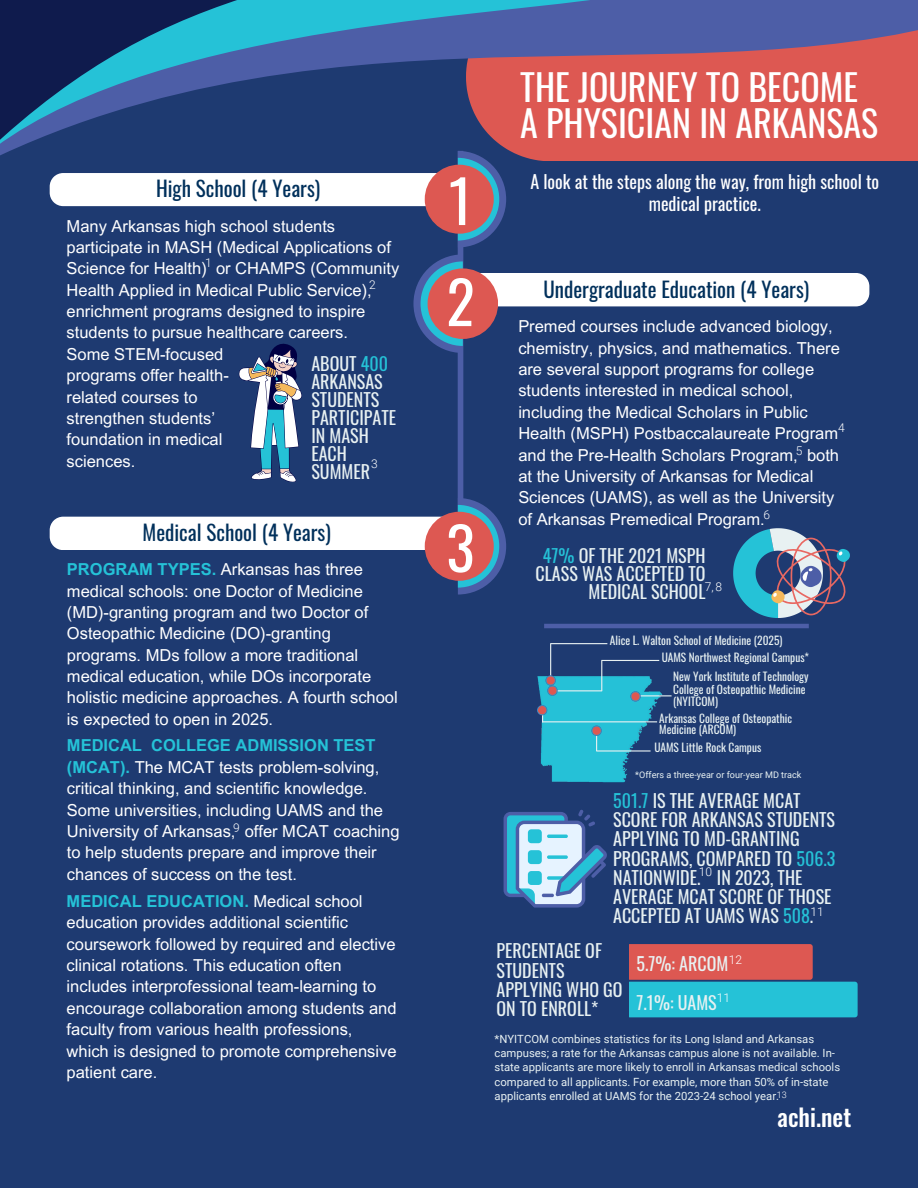
<style>
.page{position:relative;width:918px;height:1188px;background:#1e3a71}
.page>*{position:absolute;margin:0;border:0;box-sizing:border-box;transform-origin:0 0}
.t1{font:58.95px "Oswald";color:#fff}
.t2{font:36px/36px "Oswald";color:#fff}
.t3{font:500 24px "Oswald";color:#fff}
.t4{font:21px "Oswald";color:#00305b}
.t5{font:18px/19.2px "Oswald";color:#e8f1f2}
.t6{font:18px/22.5px "Oswald";color:#fff;text-align:center}
.t7{font:16.5px/21.3px "Arial MT Pro";color:#fff}
.t8{font:300 12px "Roboto";color:#fff}
.t9{font:11.4px/11.4px "Oswald";color:#e8f1f2}
.t10{font:11.25px/14.1px "Roboto";color:#e8f1f2}
.t11{font:9.15px "Roboto";color:#e8f1f2}
.t12{font:300 9px "Roboto";color:#fff}
.s1{color:#25c2d7}
.s2{font-weight:700;color:#25c2d7}
</style>
<div class="page">
<div style="left:458px;top:151px;width:5px;height:389px;background:#4d5ea7"></div>
<svg style="left:733px;top:528px;width:117px;height:90px"></svg>
<svg style="left:604px;top:0;width:314px;height:161px;background:#b2596b"></svg>
<svg style="left:506px;top:0;width:98px;height:161px;background:#a75c71"></svg>
<svg style="left:239px;top:343px;width:63px;height:139px"></svg>
<svg style="left:0;top:0;width:506px;height:247px"></svg>
<div style="left:425px;top:165px;width:69px;height:69px;background:#dd5852;border-radius:50%"></div>
<svg style="left:413px;top:254px;width:456px;height:99px"></svg>
<div style="left:428px;top:268px;width:70px;height:71px;background:#dd5852;border-radius:50%"></div>
<svg style="left:50px;top:498px;width:456px;height:97px"></svg>
<div style="left:425px;top:512px;width:69px;height:69px;background:#dd5852;border-radius:50%"></div>
<svg style="left:504px;top:809px;width:103px;height:99px"></svg>
<svg style="left:630px;top:944px;width:228px;height:73px;background:#6c8796"></svg>
<hr style="left:544px;top:624px;width:265px;height:4px;background:#4d5ea7">
<img style="left:537px;top:673px;width:128px;height:110px">
<hr style="left:542px;top:721px;width:115px;height:1px;background:#e8f1f2">
<hr style="left:596px;top:750px;width:55px;height:2px;background:#e8f1f2">
<hr style="left:633px;top:695px;width:39px;height:1px;background:#e8f1f2">
<svg style="left:630px;top:691px;width:10px;height:10px"></svg>
<hr style="left:550px;top:643px;width:1px;height:36px;background:#e8f1f2">
<hr style="left:551px;top:643px;width:56px;height:1px;background:#e8f1f2">
<svg style="left:591px;top:726px;width:11px;height:25px"></svg>
<svg style="left:537px;top:705px;width:10px;height:17px"></svg>
<hr style="left:556px;top:690px;width:46px;height:1px;background:#e8f1f2">
<svg style="left:545px;top:675px;width:12px;height:21px"></svg>
<hr style="left:601px;top:660px;width:58px;height:1px;background:#e8f1f2">
<hr style="left:601px;top:660px;width:1px;height:31px;background:#e8f1f2">
<h3 class="t4" style="left:156px;top:172px;width:166px">High School (4 Years)</h3>
<h5 class="t1" style="left:449px;top:155px;width:25px">1</h5>
<p class="t7" style="left:67px;top:217px;width:334px">Many Arkansas high school students participate in MASH (Medical Applications of<br>Science for Health) or CHAMPS (Community<br>Health Applied in Medical Public Service), enrichment programs designed to inspire students to pursue healthcare careers.<br>Some STEM-focused<br>programs offer health-<br>related courses to<br>strengthen students’<br>foundation in medical</p>
<p class="t7" style="left:67px;top:452px;width:70px">sciences.</p>
<p class="t8" style="left:205px;top:256px;width:8px">1</p>
<p class="t1" style="left:446px;top:256px;width:30px">2</p>
<p class="t8" style="left:369px;top:278px;width:8px">2</p>
<h5 class="t5" style="left:311px;top:354px;width:86px;line-height:18px">ABOUT <span class="s1">400<br></span>ARKANSAS<br>STUDENTS<br>PARTICIPATE<br>IN MASH<br>EACH<br>SUMMER</h5>
<h4 class="t8" style="left:371px;top:457px;width:8px">3</h4>
<p class="t4" style="left:143px;top:516px;width:190px">Medical School (4 Years)</p>
<p class="t1" style="left:446px;top:502px;width:30px">3</p>
<p class="t7" style="left:67px;top:561px;width:332px"><span class="s2">PROGRAM TYPES.</span> Arkansas has three medical schools: one Doctor of Medicine (MD)-granting program and two Doctor of Osteopathic Medicine (DO)-granting programs. MDs follow a more traditional medical education, while DOs incorporate holistic medicine approaches. A fourth school is expected to open in 2025.</p>
<p class="t7" style="left:67px;top:737px;width:334px"><span class="s2">MEDICAL COLLEGE ADMISSION TEST (MCAT).</span> The MCAT tests problem-solving, critical thinking, and scientific knowledge.<br>Some universities, including UAMS and the University of Arkansas, offer MCAT coaching to help students prepare and improve their chances of success on the test.</p>
<p class="t7" style="left:67px;top:893px;width:331px"><span class="s2">MEDICAL EDUCATION.</span> Medical school education provides additional scientific coursework followed by required and elective clinical rotations. This education often includes interprofessional team-learning to encourage collaboration among students and faculty from various health professions, which is designed to promote comprehensive patient care.</p>
<p class="t8" style="left:233px;top:821px;width:8px">9</p>
<h3 class="t2" style="left:520px;top:68px;width:360px">THE JOURNEY TO BECOME<br>A PHYSICIAN IN ARKANSAS</h3>
<p class="t6" style="left:530px;top:170px;width:350px">A look at the steps along the way, from high school to medical practice.</p>
<p class="t4" style="left:544px;top:273px;width:267px">Undergraduate Education (4 Years)</p>
<h1 class="t7" style="left:518px;top:318px;width:323px">Premed courses include advanced biology, chemistry, physics, and mathematics. There are several support programs for college students interested in medical school, including the Medical Scholars in Public Health (MSPH) Postbaccalaureate Program and the Pre-Health Scholars Program, both at the University of Arkansas for Medical Sciences (UAMS), as well as the University of Arkansas Premedical Program.</h1>
<p class="t8" style="left:838px;top:420px;width:8px">4</p>
<p class="t8" style="left:796px;top:444px;width:8px">5</p>
<p class="t8" style="left:763px;top:508px;width:8px">6</p>
<p class="t5" style="left:536px;top:546px;width:171px;line-height:18px;text-align:right"><span class="s1">47%</span> OF THE 2021 MSPH<br>CLASS WAS ACCEPTED TO<br>MEDICAL SCHOOL</p>
<p class="t8" style="left:705px;top:580px;width:19px">7,8</p>
<h6 class="t9" style="left:610px;top:634px;width:174px">Alice L. Walton School of Medicine (2025)</h6>
<h5 class="t9" style="left:662px;top:652px;width:149px">UAMS Northwest Regional Campus*</h5>
<p class="t9" style="left:673px;top:670px;width:137px;line-height:12.5px">New York Institute of Technology<br>College of Osteopathic Medicine</p>
<h6 class="t9" style="left:673px;top:695px;width:46px">(NYITCOM)</h6>
<p class="t9" style="left:659px;top:712px;width:134px">Arkansas College of Osteopathic<br>Medicine (ARCOM)</p>
<p class="t9" style="left:654px;top:741px;width:108px">UAMS Little Rock Campus</p>
<p class="t11" style="left:635px;top:770px;width:168px">*Offers a three-year or four-year MD track</p>
<p class="t5" style="left:613px;top:790px;width:224px"><span class="s1">501.7</span> IS THE AVERAGE MCAT<br>SCORE FOR ARKANSAS STUDENTS<br>APPLYING TO MD-GRANTING<br>PROGRAMS, COMPARED TO <span class="s1">506.3<br></span>NATIONWIDE. IN 2023, THE<br>AVERAGE MCAT SCORE OF THOSE<br>ACCEPTED AT UAMS WAS <span class="s1">508</span>.</p>
<h4 class="t5" style="left:497px;top:941px;width:128px">PERCENTAGE OF<br>STUDENTS<br>APPLYING WHO GO<br>ON TO ENROLL*</h4>
<p class="t8" style="left:699px;top:865px;width:15px">10</p>
<h6 class="t8" style="left:811px;top:904px;width:15px">11</h6>
<h6 class="t8" style="left:729px;top:953px;width:15px">12</h6>
<h6 class="t5" style="left:637px;top:953px;width:93px">5.7%: ARCOM</h6>
<h6 class="t8" style="left:717px;top:991px;width:15px">11</h6>
<h5 class="t5" style="left:637px;top:992px;width:82px">7.1%: UAMS</h5>
<h3 class="t10" style="left:495px;top:1032px;width:347px">*NYITCOM combines statistics for its Long Island and Arkansas campuses; a rate for the Arkansas campus alone is not available. In&shy;state applicants are more likely to enroll in Arkansas medical schools compared to all applicants. For example, more than 50% of in-state applicants enrolled at UAMS for the 2023-24 school year.</h3>
<p class="t12" style="left:777px;top:1089px;width:11px">13</p>
<h5 class="t3" style="left:777px;top:1098px;width:76px">achi.net</h5>
</div>
